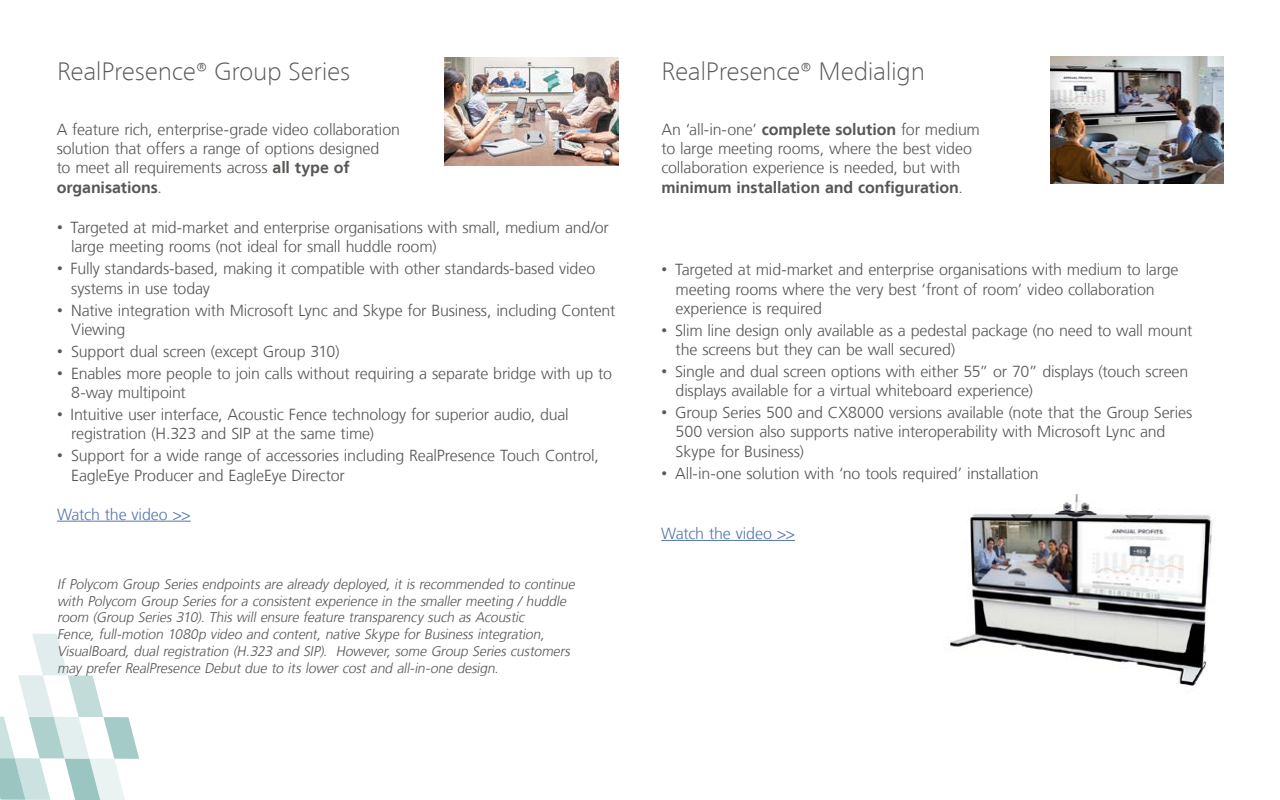
<style>
.page{position:relative;width:1280px;height:800px;background:#fff}
.page>*{position:absolute;margin:0;border:0;box-sizing:border-box;transform-origin:0 0}
.t1{font:100 25px "Frutiger Neue LT Com";letter-spacing:-.015em;color:#575756}
.t2{font:300 16px/19.2px "Frutiger LT";letter-spacing:-.01em;color:#575756}
.t3{font:300 16px "Frutiger LT";letter-spacing:-.01em;color:#5576af}
.t4{font:italic 300 14px/16.8px "Frutiger LT";color:#575756}
.s1{font-style:inherit}
.s2{font-weight:700}
.s3{font-family:"Arial";font-weight:400}
</style>
<div class="page">
<svg style="left:0;top:634px;width:139px;height:166px"></svg>
<img style="left:444px;top:58px;width:175px;height:108px">
<img style="left:1051px;top:57px;width:172px;height:127px">
<img style="left:949px;top:494px;width:267px;height:192px">
<hr style="left:661px;top:540px;width:134px;height:1px;background:#5576af">
<hr style="left:57px;top:521px;width:134px;height:1px;background:#5576af">
<h1 class="t1" style="left:57px;top:57px;width:295px">RealPresence<span class="s1">®</span> Group Series</h1>
<p class="t2" style="left:57px;top:120px;width:345px">A feature rich, enterprise-grade video collaboration solution that offers a range of options designed<br>to meet all requirements across <span class="s2">all type of organisations</span>.</p>
<p class="t2" style="left:71px;top:218px;width:539px;text-indent:-14px"><span class="s3">•</span> Targeted at mid-market and enterprise organisations with small, medium and/or large meeting rooms (not ideal for small huddle room)</p>
<p class="t2" style="left:71px;top:259px;width:526px;text-indent:-14px"><span class="s3">•</span> Fully standards-based, making it compatible with other standards-based video systems in use today</p>
<p class="t2" style="left:71px;top:301px;width:546px;text-indent:-14px"><span class="s3">•</span> Native integration with Microsoft Lync and Skype for Business, including Content<br>Viewing</p>
<p class="t2" style="left:57px;top:342px;width:284px"><span class="s3">•</span> Support dual screen (except Group 310)</p>
<p class="t2" style="left:71px;top:364px;width:542px;text-indent:-14px"><span class="s3">•</span> Enables more people to join calls without requiring a separate bridge with up to<br>8-way multipoint</p>
<p class="t2" style="left:71px;top:405px;width:499px;text-indent:-14px"><span class="s3">•</span> Intuitive user interface, Acoustic Fence technology for superior audio, dual registration (H.323 and SIP at the same time)</p>
<p class="t2" style="left:71px;top:446px;width:529px;text-indent:-14px"><span class="s3">•</span> Support for a wide range of accessories including RealPresence Touch Control,<br>EagleEye Producer and EagleEye Director</p>
<p class="t3" style="left:57px;top:505px;width:135px">Watch the video &gt;&gt;</p>
<p class="t4" style="left:57px;top:576px;width:522px">If Polycom Group Series endpoints are already deployed, it is recommended to continue with Polycom Group Series for a consistent experience in the smaller meeting / huddle room (Group Series 310). This will ensure feature transparency such as Acoustic<br>Fence, full-motion 1080p video and content, native Skype for Business integration, VisualBoard, dual registration (H.323 and SIP). However, some Group Series customers may prefer RealPresence Debut due to its lower cost and all-in-one design.</p>
<h1 class="t1" style="left:661px;top:57px;width:265px">RealPresence<span class="s1">®</span> Medialign</h1>
<p class="t2" style="left:661px;top:120px;width:320px">An ‘all-in-one’ <span class="s2">complete solution</span> for medium to large meeting rooms, where the best video collaboration experience is needed, but with <span class="s2">minimum installation and configuration</span>.</p>
<p class="t2" style="left:676px;top:261px;width:504px;text-indent:-14px"><span class="s3">•</span> Targeted at mid-market and enterprise organisations with medium to large meeting rooms where the very best ‘front of room’ video collaboration experience is required</p>
<p class="t2" style="left:676px;top:321px;width:518px;text-indent:-14px"><span class="s3">•</span> Slim line design only available as a pedestal package (no need to wall mount the screens but they can be wall secured)</p>
<p class="t2" style="left:676px;top:362px;width:514px;text-indent:-14px"><span class="s3">•</span> Single and dual screen options with either 55” or 70” displays (touch screen displays available for a virtual whiteboard experience)</p>
<p class="t2" style="left:676px;top:403px;width:518px;text-indent:-14px"><span class="s3">•</span> Group Series 500 and CX8000 versions available (note that the Group Series<br>500 version also supports native interoperability with Microsoft Lync and<br>Skype for Business)</p>
<p class="t2" style="left:661px;top:464px;width:379px"><span class="s3">•</span> All-in-one solution with ‘no tools required’ installation</p>
<p class="t3" style="left:661px;top:525px;width:135px">Watch the video &gt;&gt;</p>
</div>
